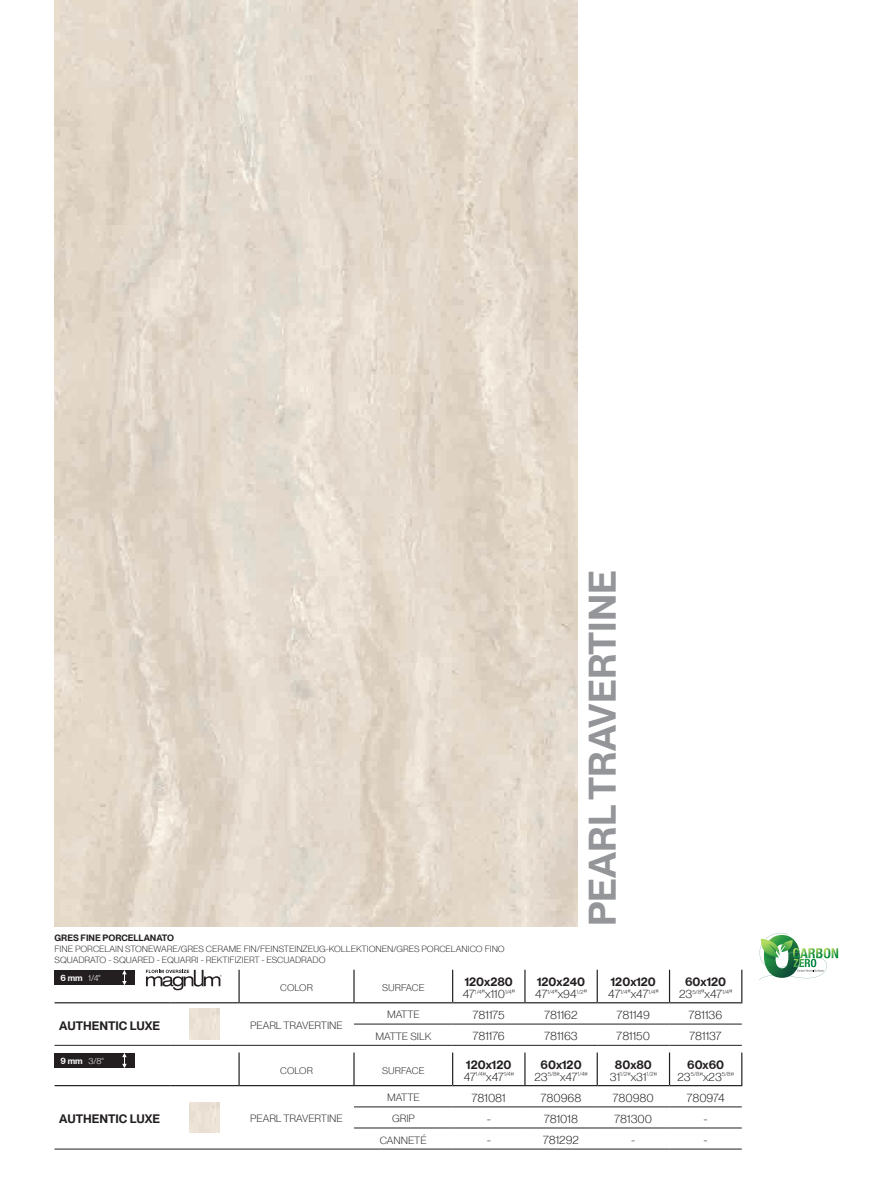
<style>
.page{position:relative;width:893px;height:1191px;background:#fff}
.page>*{position:absolute;margin:0;border:0;box-sizing:border-box;transform-origin:0 0}
.t1{font:600 37.5px "PP Neue Montreal";color:#939598}
.t2{font:300 12px/12px "PP Neue Montreal";color:#231f20;text-align:center}
.t3{font:600 12px/12px "PP Neue Montreal";color:#231f20}
.t4{font:300 10.5px "PP Neue Montreal";color:#231f20}
.t5{font:300 9.75px "PP Neue Montreal";letter-spacing:.01em;color:#231f20}
.t6{font:300 9px/10.8px "PP Neue Montreal";color:#231f20}
.t7{font:600 9px "PP Neue Montreal";color:#231f20}
.t8{font:300 8.7px "PP Neue Montreal";color:#fff}
.s1{font-weight:600}
.s2{font-weight:300}
</style>
<div class="page">
<img style="left:55px;top:0;width:522px;height:926px">
<hr style="left:354px;top:1023px;width:99px;height:1px;background:#231f20">
<hr style="left:453px;top:1023px;width:72px;height:1px;background:#231f20">
<hr style="left:525px;top:1023px;width:72px;height:1px;background:#231f20">
<hr style="left:597px;top:1023px;width:72px;height:1px;background:#231f20">
<hr style="left:669px;top:1023px;width:73px;height:1px;background:#231f20">
<hr style="left:55px;top:1045px;width:115px;height:1px;background:#231f20">
<hr style="left:170px;top:1045px;width:69px;height:1px;background:#231f20">
<hr style="left:239px;top:1045px;width:115px;height:1px;background:#231f20">
<hr style="left:354px;top:1045px;width:99px;height:1px;background:#231f20">
<hr style="left:453px;top:1045px;width:72px;height:1px;background:#231f20">
<hr style="left:525px;top:1045px;width:72px;height:1px;background:#231f20">
<hr style="left:597px;top:1045px;width:72px;height:1px;background:#231f20">
<hr style="left:669px;top:1045px;width:73px;height:1px;background:#231f20">
<hr style="left:238px;top:969px;width:2px;height:33px;background:#231f20">
<hr style="left:353px;top:969px;width:2px;height:33px;background:#231f20">
<hr style="left:452px;top:969px;width:1px;height:33px;background:#231f20">
<hr style="left:524px;top:969px;width:2px;height:33px;background:#231f20">
<hr style="left:597px;top:969px;width:1px;height:33px;background:#231f20">
<hr style="left:669px;top:969px;width:1px;height:33px;background:#231f20">
<hr style="left:741px;top:969px;width:1px;height:33px;background:#231f20">
<hr style="left:55px;top:1002px;width:115px;height:1px;background:#231f20">
<hr style="left:170px;top:1002px;width:69px;height:1px;background:#231f20">
<hr style="left:239px;top:1002px;width:115px;height:1px;background:#231f20">
<hr style="left:354px;top:1002px;width:99px;height:1px;background:#231f20">
<hr style="left:453px;top:1002px;width:72px;height:1px;background:#231f20">
<hr style="left:525px;top:1002px;width:72px;height:1px;background:#231f20">
<hr style="left:597px;top:1002px;width:72px;height:1px;background:#231f20">
<hr style="left:669px;top:1002px;width:73px;height:1px;background:#231f20">
<img style="left:189px;top:1008px;width:31px;height:31px">
<div style="left:55px;top:970px;width:80px;height:15px;background:#231f20"></div>
<svg style="left:122px;top:970px;width:5px;height:15px"></svg>
<svg style="left:146px;top:969px;width:76px;height:21px"></svg>
<hr style="left:354px;top:1106px;width:99px;height:1px;background:#231f20">
<hr style="left:453px;top:1106px;width:72px;height:1px;background:#231f20">
<hr style="left:525px;top:1106px;width:72px;height:1px;background:#231f20">
<hr style="left:597px;top:1106px;width:72px;height:1px;background:#231f20">
<hr style="left:669px;top:1106px;width:73px;height:1px;background:#231f20">
<hr style="left:354px;top:1127px;width:99px;height:1px;background:#231f20">
<hr style="left:453px;top:1127px;width:72px;height:1px;background:#231f20">
<hr style="left:525px;top:1127px;width:72px;height:1px;background:#231f20">
<hr style="left:597px;top:1127px;width:72px;height:1px;background:#231f20">
<hr style="left:669px;top:1127px;width:73px;height:1px;background:#231f20">
<hr style="left:55px;top:1148px;width:115px;height:1px;background:#231f20">
<hr style="left:170px;top:1148px;width:69px;height:1px;background:#231f20">
<hr style="left:239px;top:1148px;width:115px;height:1px;background:#231f20">
<hr style="left:354px;top:1148px;width:99px;height:1px;background:#231f20">
<hr style="left:453px;top:1148px;width:72px;height:1px;background:#231f20">
<hr style="left:525px;top:1148px;width:72px;height:1px;background:#231f20">
<hr style="left:597px;top:1148px;width:72px;height:1px;background:#231f20">
<hr style="left:669px;top:1148px;width:73px;height:1px;background:#231f20">
<hr style="left:238px;top:1052px;width:2px;height:33px;background:#231f20">
<hr style="left:353px;top:1052px;width:2px;height:33px;background:#231f20">
<hr style="left:452px;top:1052px;width:1px;height:33px;background:#231f20">
<hr style="left:524px;top:1052px;width:2px;height:33px;background:#231f20">
<hr style="left:597px;top:1052px;width:1px;height:33px;background:#231f20">
<hr style="left:669px;top:1052px;width:1px;height:33px;background:#231f20">
<hr style="left:741px;top:1052px;width:1px;height:33px;background:#231f20">
<hr style="left:55px;top:1085px;width:115px;height:1px;background:#231f20">
<hr style="left:170px;top:1085px;width:69px;height:1px;background:#231f20">
<hr style="left:239px;top:1085px;width:115px;height:1px;background:#231f20">
<hr style="left:354px;top:1085px;width:99px;height:1px;background:#231f20">
<hr style="left:453px;top:1085px;width:72px;height:1px;background:#231f20">
<hr style="left:525px;top:1085px;width:72px;height:1px;background:#231f20">
<hr style="left:597px;top:1085px;width:72px;height:1px;background:#231f20">
<hr style="left:669px;top:1085px;width:73px;height:1px;background:#231f20">
<img style="left:189px;top:1102px;width:31px;height:30px">
<div style="left:55px;top:1053px;width:80px;height:15px;background:#231f20"></div>
<svg style="left:122px;top:1053px;width:5px;height:15px"></svg>
<svg style="left:759px;top:933px;width:79px;height:47px"></svg>
<h1 class="t1" style="left:580px;top:926px;width:357px;rotate:-90deg">PEARL TRAVERTINE</h1>
<p class="t7" style="left:55px;top:932px;width:121px">GRES FINE PORCELLANATO</p>
<p class="t6" style="left:55px;top:943px;width:452px">FINE PORCELAIN STONEWARE/GRES CERAME FIN/FEINSTEINZEUG-KOLLEKTIONEN/GRES PORCELANICO FINO<br>SQUADRATO - SQUARED - EQUARRI - REKTIFIZIERT - ESCUADRADO</p>
<p class="t5" style="left:280px;top:981px;width:34px">COLOR</p>
<p class="t5" style="left:382px;top:981px;width:44px">SURFACE</p>
<p class="t2" style="left:463px;top:975px;width:54px;text-align:left"><span class="s1">120x280<br></span>47<sup>1/4</sup>"x110<sup>1/4</sup>"</p>
<p class="t3" style="left:535px;top:976px;width:53px">120x240<br><span class="s2">47</span><sup>1/4</sup><span class="s2">"x94</span><sup>1/2</sup><span class="s2">"</span></p>
<p class="t3" style="left:608px;top:976px;width:52px">120x120<br><span class="s2">47</span><sup>1/4</sup><span class="s2">"x47</span><sup>1/4</sup><span class="s2">"</span></p>
<p class="t2" style="left:679px;top:975px;width:55px"><span class="s1">60x120<br></span>23<sup>5/8</sup>"x47<sup>1/4</sup>"</p>
<p class="t3" style="left:59px;top:1019px;width:102px">AUTHENTIC LUXE</p>
<p class="t4" style="left:250px;top:1019px;width:94px">PEARL TRAVERTINE</p>
<p class="t8" style="left:61px;top:973px;width:42px"><span class="s1">6 mm</span> 1/4"</p>
<p class="t4" style="left:387px;top:1008px;width:34px">MATTE</p>
<p class="t2" style="left:473px;top:1009px;width:33px">781175</p>
<p class="t2" style="left:545px;top:1009px;width:34px">781162</p>
<p class="t2" style="left:617px;top:1009px;width:35px">781149</p>
<p class="t2" style="left:689px;top:1009px;width:35px">781136</p>
<p class="t4" style="left:375px;top:1030px;width:57px">MATTE SILK</p>
<p class="t2" style="left:473px;top:1030px;width:34px">781176</p>
<p class="t2" style="left:544px;top:1030px;width:35px">781163</p>
<p class="t2" style="left:617px;top:1030px;width:35px">781150</p>
<p class="t2" style="left:689px;top:1030px;width:34px">781137</p>
<p class="t8" style="left:61px;top:1056px;width:45px"><span class="s1">9 mm</span> 3/8"</p>
<p class="t5" style="left:280px;top:1064px;width:34px">COLOR</p>
<p class="t5" style="left:382px;top:1064px;width:44px">SURFACE</p>
<p class="t3" style="left:464px;top:1058px;width:52px">120x120<br><span class="s2">47</span><sup>1/4</sup><span class="s2">"x47</span><sup>1/4</sup><span class="s2">"</span></p>
<p class="t2" style="left:534px;top:1058px;width:55px"><span class="s1">60x120<br></span>23<sup>5/8</sup>"x47<sup>1/4</sup>"</p>
<p class="t2" style="left:610px;top:1058px;width:49px"><span class="s1">80x80<br></span>31<sup>1/2</sup>"x31<sup>1/2</sup>"</p>
<p class="t2" style="left:677px;top:1058px;width:58px"><span class="s1">60x60<br></span>23<sup>5/8</sup>"x23<sup>5/8</sup>"</p>
<p class="t3" style="left:59px;top:1113px;width:102px">AUTHENTIC LUXE</p>
<p class="t4" style="left:250px;top:1112px;width:94px">PEARL TRAVERTINE</p>
<p class="t4" style="left:387px;top:1091px;width:34px">MATTE</p>
<p class="t2" style="left:472px;top:1091px;width:35px">781081</p>
<p class="t2" style="left:541px;top:1091px;width:42px">780968</p>
<p class="t2" style="left:613px;top:1091px;width:43px">780980</p>
<p class="t2" style="left:687px;top:1091px;width:39px">780974</p>
<p class="t4" style="left:392px;top:1112px;width:24px">GRIP</p>
<p class="t2" style="left:487px;top:1112px;width:6px">-</p>
<p class="t2" style="left:544px;top:1112px;width:35px">781018</p>
<p class="t2" style="left:615px;top:1112px;width:39px">781300</p>
<p class="t2" style="left:704px;top:1112px;width:6px">-</p>
<p class="t4" style="left:380px;top:1133px;width:48px">CANNETÉ</p>
<p class="t2" style="left:487px;top:1134px;width:6px">-</p>
<p class="t2" style="left:543px;top:1134px;width:37px">781292</p>
<p class="t2" style="left:631px;top:1134px;width:6px">-</p>
<p class="t2" style="left:704px;top:1134px;width:6px">-</p>
</div>
